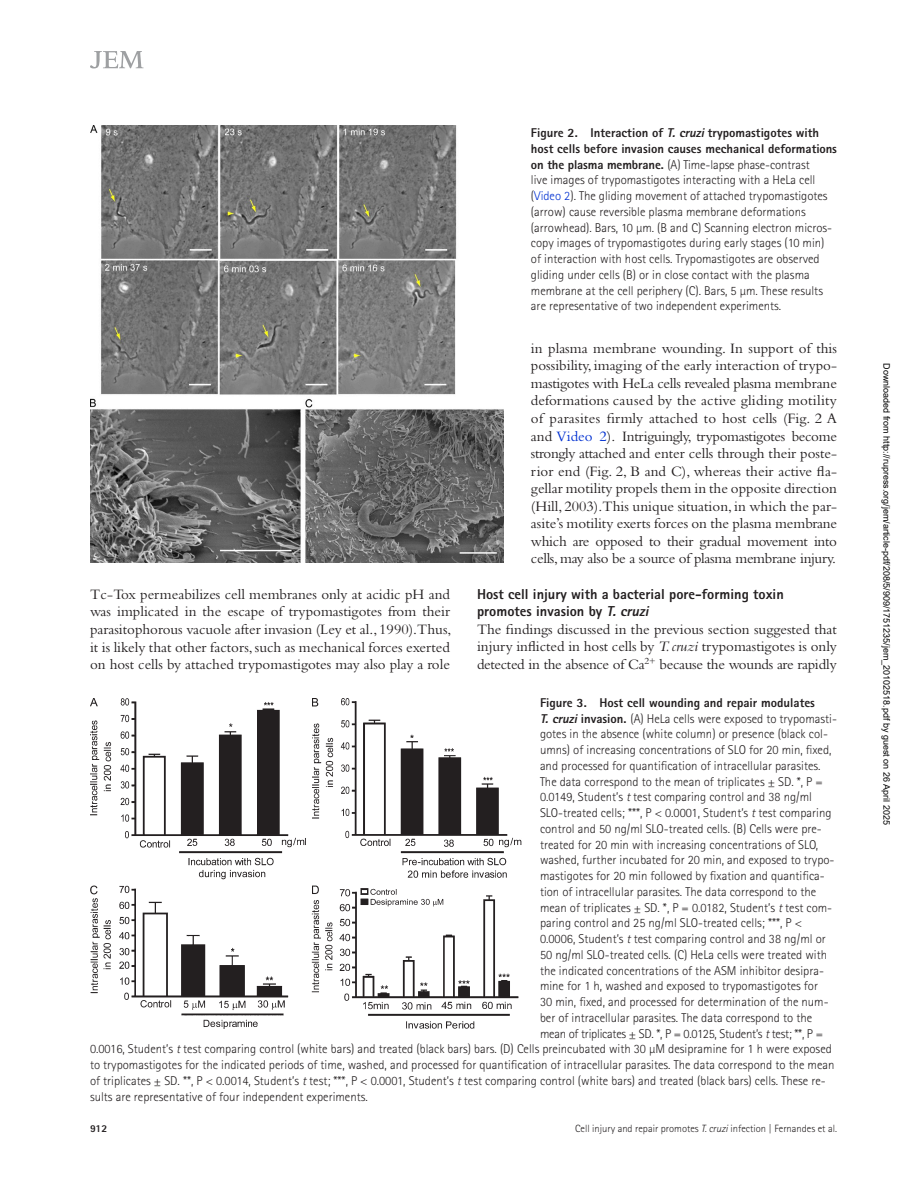
<style>
.page{position:relative;width:918px;height:1188px;background:#fff}
.page>*{position:absolute;margin:0;border:0;box-sizing:border-box;transform-origin:0 0}
.t1{font:15px/17.5px "Bembo Std";letter-spacing:-.02em;color:#231f20;text-align:justify}
.t2{font:800 14.4px/17.5px "Rotis Sans Serif Std";color:#231f20}
.t3{font:300 12.75px/15.8px "Rotis Sans Serif Std";color:#231f20}
.t4{font:300 12.75px "Rotis Sans Serif Std";letter-spacing:-.02em;color:#231f20}
.t5{font:800 12.75px "Rotis Sans Serif Std";color:#231f20}
.t6{font:300 10.5px "Rotis Sans Serif Std";color:#231f20}
.t7{font:800 10.5px "Rotis Sans Serif Std";color:#231f20}
.t8{font:9px "Arial";color:#000}
.s1{font-weight:800}
.s2{font-weight:800;font-style:italic}
.s3{color:#0030d1}
.s4{font-style:italic}
</style>
<div class="page">
<svg style="left:90px;top:51px;width:53px;height:17px"></svg>
<img style="left:90px;top:125px;width:414px;height:437px">
<img style="left:90px;top:698px;width:432px;height:331px">
<p class="t1" style="left:90px;top:585px;width:363px">Tc-Tox permeabilizes cell membranes only at acidic pH and was implicated in the escape of trypomastigotes from their parasitophorous vacuole after invasion (Ley et al., 1990).Thus, it is likely that other factors, such as mechanical forces exerted on host cells by attached trypomastigotes may also play a role</p>
<p class="t3" style="left:531px;top:125px;width:308px"><span class="s1">Figure 2. Interaction of</span> <span class="s2">T.cruzi</span><span class="s1">trypomastigotes with host cells before invasion causes mechanical deformations on the plasma membrane.</span> (A) Time-lapse phase-contrast<br>live images of trypomastigotes interacting with a HeLa cell (<span class="s3">Video 2</span>). The gliding movement of attached trypomastigotes (arrow) cause reversible plasma membrane deformations (arrowhead). Bars, 10 µm. (B and C) Scanning electron micros&shy;copy images of trypomastigotes during early stages (10 min) of interaction with host cells. Trypomastigotes are observed gliding under cells (B) or in close contact with the plasma membrane at the cell periphery (C). Bars, 5 µm. These results are representative of two independent experiments.</p>
<p class="t1" style="left:531px;top:339px;width:308px">in plasma membrane wounding. In support of this possibility, imaging of the early interaction of trypo&shy;mastigotes with HeLa cells revealed plasma membrane deformations caused by the active gliding motility of parasites firmly attached to host cells (Fig. 2 A and <span class="s3">Video 2</span>). Intriguingly, trypomastigotes become strongly attached and enter cells through their poste&shy;rior end (Fig. 2, B and C), whereas their active fla&shy;gellar motility propels them in the opposite direction (Hill, 2003).This unique situation, in which the par&shy;asite’s motility exerts forces on the plasma membrane which are opposed to their gradual movement into cells, may also be a source of plasma membrane injury.</p>
<p class="t2" style="left:477px;top:585px;width:308px">Host cell injury with a bacterial pore-forming toxin promotes invasion by <span class="s4">T.cruzi</span></p>
<p class="t1" style="left:477px;top:620px;width:362px">The findings discussed in the previous section suggested that injury inflicted in host cells by <span class="s4">T. cruzi</span> trypomastigotes is only detected in the absence of Ca<sup>2+</sup> because the wounds are rapidly</p>
<p class="t5" style="left:540px;top:694px;width:277px">Figure 3. Host cell wounding and repair modulates</p>
<p class="t3" style="left:540px;top:710px;width:298px"><span class="s2">T.cruzi</span><span class="s1">invasion.</span> (A) HeLa cells were exposed to trypomasti-</p>
<p class="t3" style="left:540px;top:726px;width:289px">gotes in the absence (white column) or presence (black col-</p>
<p class="t3" style="left:540px;top:742px;width:293px">umns) of increasing concentrations of SLO for 20 min, fixed,</p>
<p class="t3" style="left:540px;top:758px;width:282px">and processed for quantification of intracellular parasites.</p>
<p class="t3" style="left:540px;top:773px;width:284px">The data correspond to the mean of triplicates ± SD. *, P =</p>
<p class="t3" style="left:540px;top:789px;width:274px">0.0149, Student’s <span class="s4">t</span> test comparing control and 38 ng/ml</p>
<p class="t3" style="left:540px;top:805px;width:293px">SLO-treated cells; ***, P &lt; 0.0001, Student’s <span class="s4">t</span> test comparing</p>
<p class="t3" style="left:540px;top:821px;width:283px">control and 50 ng/ml SLO-treated cells. (B) Cells were pre-</p>
<p class="t3" style="left:540px;top:836px;width:280px">treated for 20 min with increasing concentrations of SLO,</p>
<p class="t3" style="left:540px;top:852px;width:296px">washed, further incubated for 20 min, and exposed to trypo-</p>
<p class="t3" style="left:540px;top:868px;width:286px">mastigotes for 20 min followed by fixation and quantifica-</p>
<p class="t3" style="left:540px;top:884px;width:278px">tion of intracellular parasites. The data correspond to the</p>
<p class="t3" style="left:540px;top:899px;width:294px">mean of triplicates ± SD. *, P = 0.0182, Student’s <span class="s4">t</span> test com-</p>
<p class="t3" style="left:540px;top:915px;width:264px">paring control and 25 ng/ml SLO-treated cells; ***, P &lt;</p>
<p class="t3" style="left:540px;top:931px;width:287px">0.0006, Student’s <span class="s4">t</span> test comparing control and 38 ng/ml or</p>
<p class="t3" style="left:540px;top:947px;width:289px">50 ng/ml SLO-treated cells. (C) HeLa cells were treated with</p>
<p class="t3" style="left:540px;top:962px;width:285px">the indicated concentrations of the ASM inhibitor desipra-</p>
<p class="t3" style="left:540px;top:978px;width:280px">mine for 1 h, washed and exposed to trypomastigotes for</p>
<p class="t3" style="left:540px;top:994px;width:290px">30 min, fixed, and processed for determination of the num-</p>
<p class="t3" style="left:540px;top:1010px;width:274px">ber of intracellular parasites. The data correspond to the</p>
<p class="t4" style="left:540px;top:1026px;width:285px">mean of triplicates ± SD. *, P = 0.0125, Student’s <span class="s4">t</span> test; **, P =</p>
<p class="t3" style="left:90px;top:1041px;width:743px">0.0016, Student’s <span class="s4">t</span> test comparing control (white bars) and treated (black bars) bars. (D) Cells preincubated with 30 µM desipramine for 1 h were exposed</p>
<p class="t3" style="left:90px;top:1057px;width:746px">to trypomastigotes for the indicated periods of time, washed, and processed for quantification of intracellular parasites. The data correspond to the mean</p>
<p class="t3" style="left:90px;top:1073px;width:737px">of triplicates ± SD. **, P &lt; 0.0014, Student’s <span class="s4">t</span> test; ***, P &lt; 0.0001, Student’s <span class="s4">t</span> test comparing control (white bars) and treated (black bars) cells. These re-</p>
<p class="t3" style="left:90px;top:1088px;width:279px">sults are representative of four independent experiments.</p>
<p class="t7" style="left:90px;top:1122px;width:19px">912</p>
<p class="t6" style="left:575px;top:1123px;width:263px">Cell injury and repair promotes <span class="s4">T. cruzi</span> infection | Fernandes et al.</p>
<p class="t8" style="left:890px;top:363px;width:463px;rotate:90deg">Downloaded from http://rupress.org/jem/article-pdf/208/5/909/1751235/jem_20102518.pdf by guest on 26 April 2025</p>
</div>
